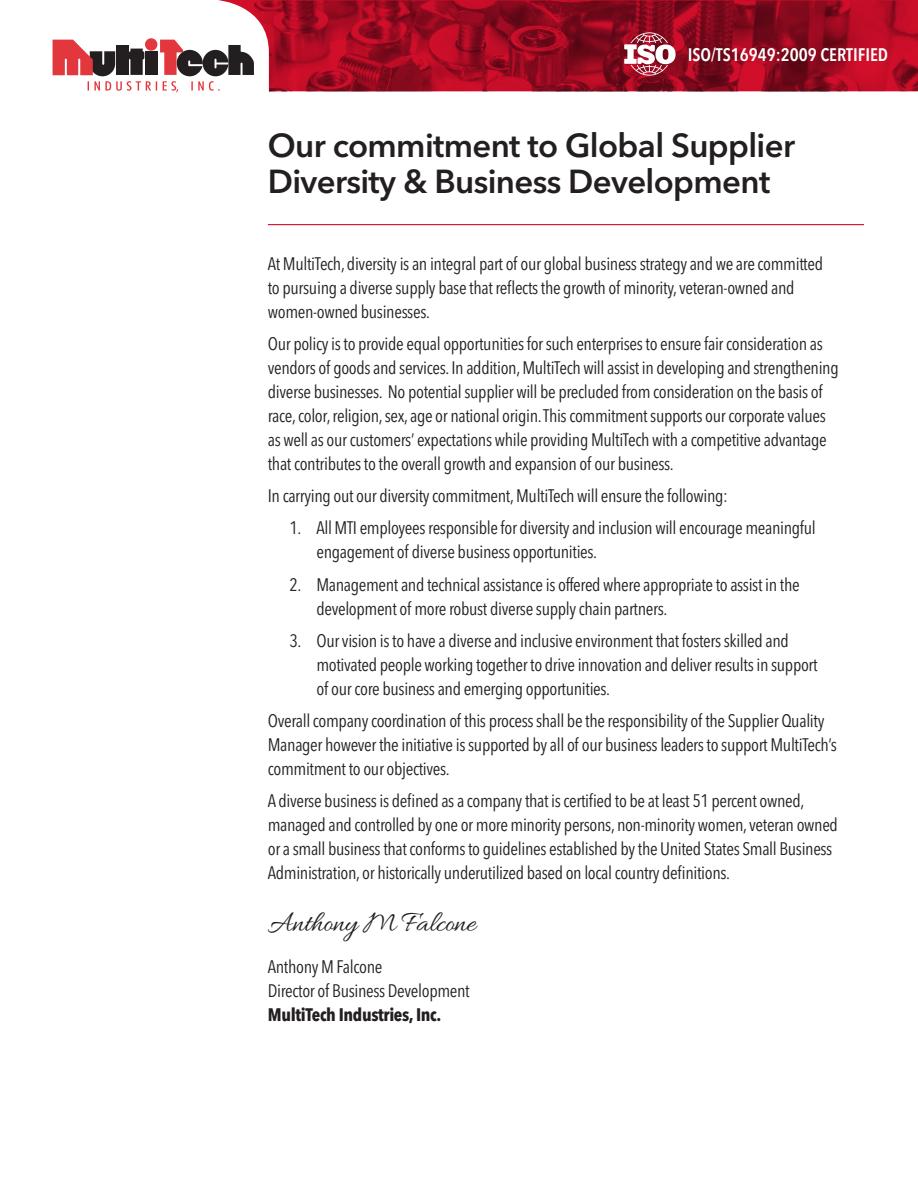
<style>
.page{position:relative;width:918px;height:1188px;background:#fff}
.page>*{position:absolute;margin:0;border:0;box-sizing:border-box;transform-origin:0 0}
.t1{font:600 33px/36px "Avenir Next LT Pro";letter-spacing:-.02em;color:#231f20}
.t2{font:30px "Allura";letter-spacing:-.02em;color:#231f20}
.t3{font:condensed 18px/24px "Avenir Next LT Pro";letter-spacing:-.02em;color:#231f20}
.t4{font:600 condensed 18px "Avenir Next LT Pro";color:#fff}
.t5{font:700 condensed 18px "Avenir Next LT Pro";letter-spacing:-.02em;color:#231f20}
</style>
<div class="page">
<svg style="left:145px;top:38px;width:12px;height:13px"></svg>
<svg style="left:53px;top:40px;width:164px;height:53px"></svg>
<img style="left:217px;top:0;width:701px;height:92px">
<svg style="left:624px;top:32px;width:52px;height:44px"></svg>
<hr style="left:268px;top:224px;width:596px;height:1px;background:#d20f2b">
<p class="t4" style="left:688px;top:44px;width:202px">ISO/TS16949:2009 CERTIFIED</p>
<p class="t1" style="left:268px;top:127px;width:529px">Our commitment to Global Supplier<br>Diversity &amp; Business Development</p>
<p class="t3" style="left:268px;top:252px;width:557px">At MultiTech, diversity is an integral part of our global business strategy and we are committed to pursuing a diverse supply base that reflects the growth of minority, veteran-owned and women-owned businesses.</p>
<p class="t3" style="left:268px;top:332px;width:572px">Our policy is to provide equal opportunities for such enterprises to ensure fair consideration as vendors of goods and services. In addition, MultiTech will assist in developing and strengthening diverse businesses. No potential supplier will be precluded from consideration on the basis of race, color, religion, sex, age or national origin. This commitment supports our corporate values as well as our customers’ expectations while providing MultiTech with a competitive advantage that contributes to the overall growth and expansion of our business.</p>
<p class="t3" style="left:268px;top:484px;width:462px">In carrying out our diversity commitment, MultiTech will ensure the following:</p>
<p class="t3" style="left:316px;top:516px;width:501px;text-indent:-27px">1. All MTI employees responsible for diversity and inclusion will encourage meaningful engagement of diverse business opportunities.</p>
<p class="t3" style="left:316px;top:572px;width:485px;text-indent:-27px">2. Management and technical assistance is offered where appropriate to assist in the development of more robust diverse supply chain partners.</p>
<p class="t3" style="left:316px;top:628px;width:503px;text-indent:-27px">3. Our vision is to have a diverse and inclusive environment that fosters skilled and motivated people working together to drive innovation and deliver results in support of our core business and emerging opportunities.</p>
<p class="t3" style="left:268px;top:708px;width:571px">Overall company coordination of this process shall be the responsibility of the Supplier Quality<br>Manager however the initiative is supported by all of our business leaders to support MultiTech’s commitment to our objectives.</p>
<p class="t3" style="left:268px;top:788px;width:572px">A diverse business is defined as a company that is certified to be at least 51 percent owned, managed and controlled by one or more minority persons, non-minority women, veteran owned or a small business that conforms to guidelines established by the United States Small Business Administration, or historically underutilized based on local country definitions.</p>
<p class="t2" style="left:268px;top:906px;width:210px">Anthony M Falcone</p>
<p class="t3" style="left:268px;top:955px;width:116px">Anthony M Falcone</p>
<p class="t3" style="left:268px;top:979px;width:203px">Director of Business Development</p>
<p class="t5" style="left:268px;top:1004px;width:175px">MultiTech Industries, Inc.</p>
</div>
